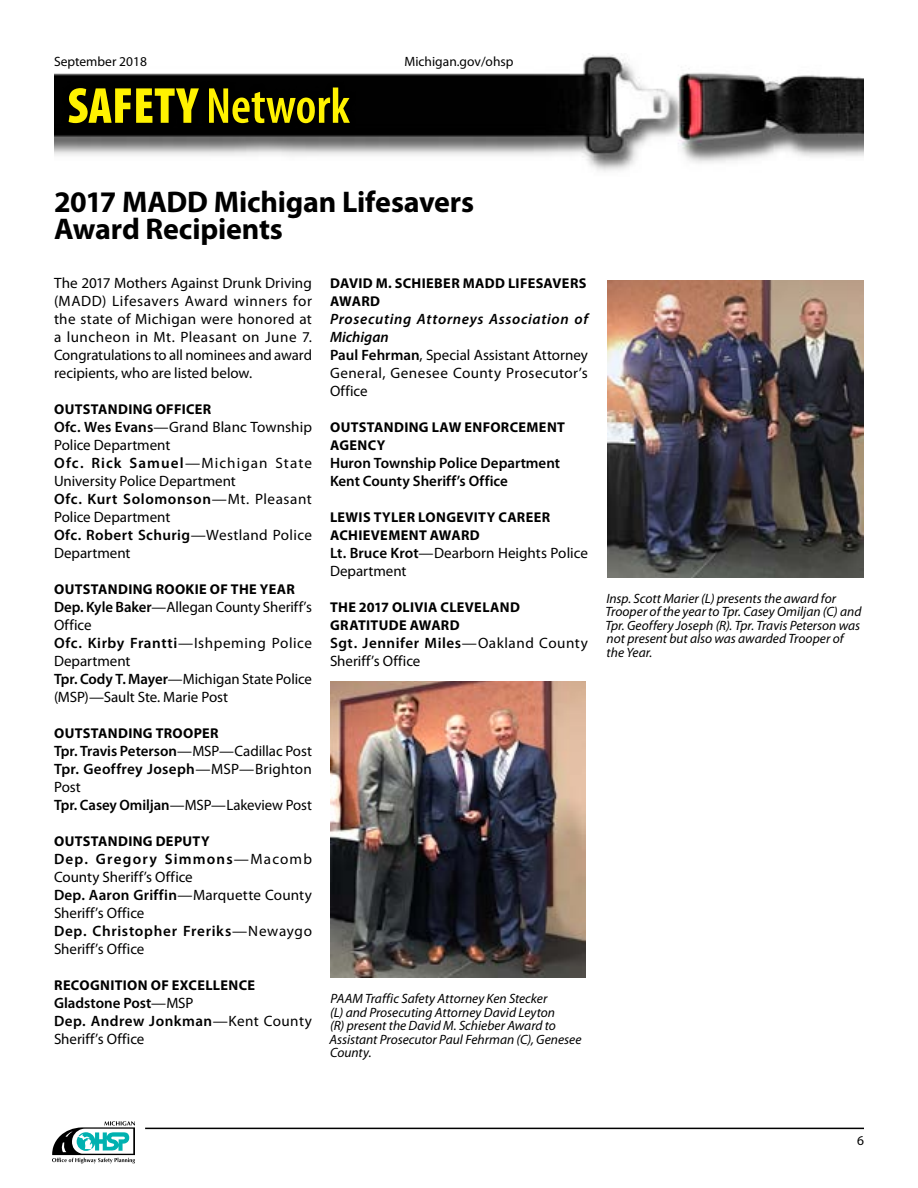
<style>
.page{position:relative;width:918px;height:1188px;background:#fff}
.page>*{position:absolute;margin:0;border:0;box-sizing:border-box;transform-origin:0 0}
.t1{font:600 condensed 51px "Myriad Pro";color:#fff200}
.t2{font:700 30px/27px "Myriad Pro";letter-spacing:-.005em;color:#000}
.t3{font:15px/18px "Myriad Pro";color:#000}
.t4{font:600 15px/18px "Myriad Pro";color:#000}
.t5{font:15px/18px "Myriad Pro";letter-spacing:.02em;color:#000}
.t6{font:600 15px/18px "Myriad Pro";letter-spacing:.025em;color:#000}
.t7{font:700 14.25px/18px "Myriad Pro";letter-spacing:.025em;color:#000}
.t8{font:italic 13.5px/13.5px "Myriad Pro";color:#000}
.t9{font:13.5px "Myriad Pro";color:#000}
.s1{font-weight:900}
.s2{font-weight:600}
.s3{font-weight:400}
.s4{font-weight:600;font-style:italic}
</style>
<div class="page">
<img style="left:54px;top:55px;width:810px;height:117px">
<div style="left:62px;top:81px;width:294px;height:48px;background:#000"></div>
<svg style="left:52px;top:1121px;width:83px;height:43px"></svg>
<hr style="left:145px;top:1128px;width:719px;height:1px;background:#000">
<img style="left:608px;top:280px;width:255px;height:298px">
<img style="left:330px;top:681px;width:256px;height:297px">
<p class="t9" style="left:54px;top:53px;width:95px">September 2018</p>
<p class="t9" style="left:404px;top:53px;width:111px">Michigan.gov/ohsp</p>
<h1 class="t1" style="left:68px;top:74px;width:284px"><span class="s1">SAFETY</span> Network</h1>
<h2 class="t2" style="left:54px;top:187px;width:422px">2017 MADD Michigan Lifesavers<br>Award Recipients</h2>
<p class="t3" style="left:54px;top:274px;width:259px;text-align:justify">The 2017 Mothers Against Drunk Driving (MADD) Lifesavers Award winners for the state of Michigan were honored at a luncheon in Mt. Pleasant on June 7.<br>Congratulations to all nominees and award recipients, who are listed below.</p>
<p class="t7" style="left:54px;top:400px;width:159px">OUTSTANDING OFFICER</p>
<p class="t3" style="left:54px;top:418px;width:260px"><span class="s2">Ofc. Wes Evans</span>—Grand Blanc Township<br>Police Department<br><span class="s2">Ofc. Rick Samuel</span>—Michigan State<br>University Police Department<br><span class="s2">Ofc. Kurt Solomonson</span>—Mt. Pleasant<br>Police Department<br><span class="s2">Ofc. Robert Schurig</span>—Westland Police<br>Department</p>
<p class="t7" style="left:54px;top:580px;width:242px">OUTSTANDING ROOKIE OF THE YEAR</p>
<p class="t3" style="left:54px;top:598px;width:260px"><span class="s2">Dep. Kyle Baker</span>—Allegan County Sheriff’s<br>Office<br><span class="s2">Ofc. Kirby Frantti</span>—Ishpeming Police<br>Department<br><span class="s2">Tpr. Cody T. Mayer</span>—Michigan State Police (MSP)—Sault Ste. Marie Post</p>
<p class="t7" style="left:54px;top:724px;width:166px">OUTSTANDING TROOPER</p>
<p class="t4" style="left:54px;top:742px;width:260px">Tpr. Travis Peterson<span class="s3">—MSP—Cadillac Post<br></span>Tpr. Geoffrey Joseph<span class="s3">—MSP—Brighton<br>Post<br></span>Tpr. Casey Omiljan<span class="s3">—MSP—Lakeview Post</span></p>
<p class="t7" style="left:54px;top:832px;width:157px">OUTSTANDING DEPUTY</p>
<p class="t3" style="left:54px;top:850px;width:260px"><span class="s2">Dep. Gregory Simmons</span>—Macomb<br>County Sheriff’s Office<br><span class="s2">Dep. Aaron Griffin</span>—Marquette County<br>Sheriff’s Office<br><span class="s2">Dep. Christopher Freriks</span>—Newaygo<br>Sheriff’s Office</p>
<p class="t7" style="left:54px;top:976px;width:202px">RECOGNITION OF EXCELLENCE</p>
<p class="t6" style="left:54px;top:994px;width:259px">Gladstone Post<span class="s3">—MSP<br></span>Dep. Andrew Jonkman<span class="s3">—Kent County<br>Sheriff’s Office</span></p>
<p class="t7" style="left:330px;top:274px;width:258px">DAVID M. SCHIEBER MADD LIFESAVERS<br>AWARD</p>
<p class="t5" style="left:330px;top:310px;width:260px"><span class="s4">Prosecuting Attorneys Association of<br>Michigan<br></span><span class="s2">Paul Fehrman</span>, Special Assistant Attorney<br>General, Genesee County Prosecutor’s<br>Office</p>
<p class="t7" style="left:330px;top:418px;width:236px">OUTSTANDING LAW ENFORCEMENT<br>AGENCY</p>
<p class="t4" style="left:330px;top:454px;width:232px">Huron Township Police Department<br>Kent County Sheriff’s Office</p>
<p class="t7" style="left:330px;top:508px;width:222px">LEWIS TYLER LONGEVITY CAREER<br>ACHIEVEMENT AWARD</p>
<p class="t3" style="left:330px;top:544px;width:260px"><span class="s2">Lt. Bruce Krot</span>—Dearborn Heights Police<br>Department</p>
<p class="t7" style="left:330px;top:598px;width:191px">THE 2017 OLIVIA CLEVELAND<br>GRATITUDE AWARD</p>
<p class="t3" style="left:330px;top:634px;width:259px"><span class="s2">Sgt. Jennifer Miles</span>—Oakland County<br>Sheriff’s Office</p>
<p class="t8" style="left:330px;top:992px;width:253px">PAAM Traffic Safety Attorney Ken Stecker<br>(L) and Prosecuting Attorney David Leyton<br>(R) present the David M. Schieber Award to Assistant Prosecutor Paul Fehrman (C), Genesee County.</p>
<p class="t8" style="left:605px;top:591px;width:258px">Insp. Scott Marier (L) presents the award for Trooper of the year to Tpr. Casey Omiljan (C) and Tpr. Geoffery Joseph (R). Tpr. Travis Peterson was not present but also was awarded Trooper of the Year.</p>
<p class="t9" style="left:857px;top:1133px;width:8px">6</p>
</div>
